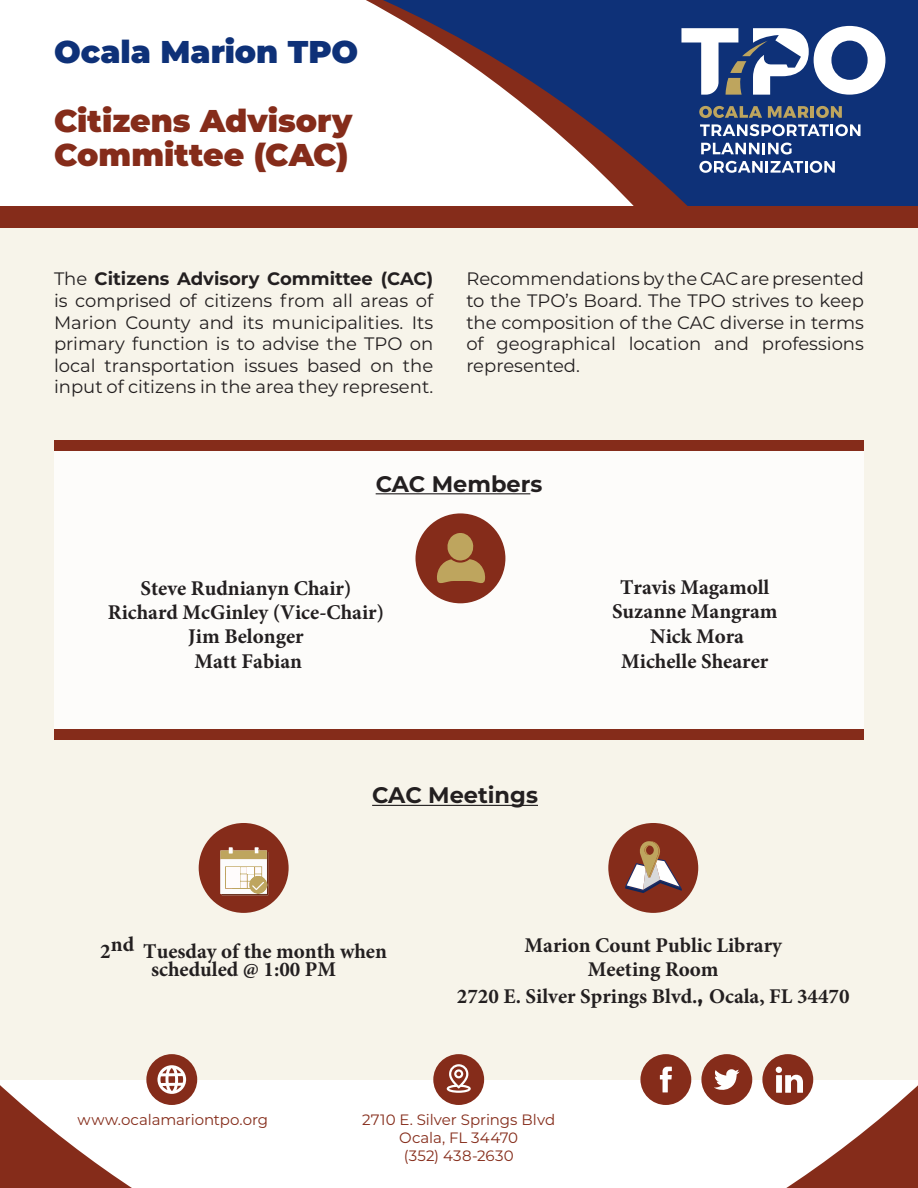
<style>
.page{position:relative;width:918px;height:1188px;background:#fff}
.page>*{position:absolute;margin:0;border:0;box-sizing:border-box;transform-origin:0 0}
.t1{font:900 31.5px/34.5px "Montserrat";color:#852c1a}
.t2{font:900 31.5px "Montserrat";color:#0e3178}
.t3{font:700 22.5px "Montserrat";color:#231f20}
.t4{font:700 21px/24.3px "Minion Pro";color:#231f20;text-align:center}
.t5{font:18px/21.6px "Montserrat";color:#231f20;text-align:justify}
.t6{font:15px/18px "Montserrat";color:#852c1a;text-align:center}
.s1{font-weight:700}
.s2{font-family:"Montserrat"}
</style>
<div class="page">
<svg style="left:0;top:1080px;width:198px;height:108px"></svg>
<svg style="left:383px;top:0;width:535px;height:206px;fill:#0e3178"></svg>
<div style="left:0;top:207px;width:918px;height:873px;background:#f7f4ea"></div>
<div style="left:433px;top:1054px;width:51px;height:51px;background:#852c1a;border-radius:50%"></div>
<svg style="left:447px;top:1064px;width:24px;height:29px"></svg>
<div style="left:146px;top:1054px;width:51px;height:51px;background:#852c1a;border-radius:50%"></div>
<svg style="left:157px;top:1065px;width:29px;height:29px"></svg>
<div style="left:640px;top:1054px;width:51px;height:51px;background:#852c1a;border-radius:50%"></div>
<svg style="left:660px;top:1067px;width:12px;height:25px"></svg>
<svg style="left:699px;top:106px;width:63px;height:12px"></svg>
<svg style="left:768px;top:106px;width:74px;height:12px"></svg>
<svg style="left:681px;top:26px;width:204px;height:69px"></svg>
<svg style="left:700px;top:124px;width:161px;height:12px"></svg>
<svg style="left:701px;top:143px;width:91px;height:12px"></svg>
<svg style="left:699px;top:161px;width:136px;height:12px"></svg>
<div style="left:0;top:206px;width:918px;height:21px;background:#852c1a"></div>
<div style="left:54px;top:451px;width:810px;height:278px;background:#fff"></div>
<hr style="left:372px;top:805px;width:166px;height:1px;background:#231f20">
<div style="left:54px;top:440px;width:810px;height:11px;background:#852c1a"></div>
<svg style="left:702px;top:1054px;width:216px;height:134px"></svg>
<hr style="left:376px;top:493px;width:154px;height:1px;background:#231f20">
<div style="left:54px;top:729px;width:810px;height:11px;background:#852c1a"></div>
<svg style="left:199px;top:823px;width:90px;height:90px"></svg>
<svg style="left:415px;top:513px;width:90px;height:90px"></svg>
<svg style="left:608px;top:823px;width:90px;height:90px"></svg>
<h1 class="t2" style="left:54px;top:28px;width:306px">Ocala Marion TPO</h1>
<h1 class="t1" style="left:54px;top:101px;width:300px">Citizens Advisory<br>Committee (CAC)</h1>
<p class="t5" style="left:54px;top:268px;width:381px">The <span class="s1">Citizens Advisory Committee (CAC) </span>is comprised of citizens from all areas of Marion County and its municipalities. Its primary function is to advise the TPO on local transportation issues based on the input of citizens in the area they represent.</p>
<p class="t5" style="left:466px;top:267px;width:399px">Recommendations by the CAC are presented to the TPO’s Board. The TPO strives to keep the composition of the CAC diverse in terms of geographical location and professions represented.</p>
<p class="t3" style="left:376px;top:467px;width:168px">CAC Members</p>
<p class="t4" style="left:108px;top:576px;width:278px">Steve Rudnianyn Chair)<br>Richard McGinley (Vice-Chair)<br>Jim Belonger<br>Matt Fabian</p>
<p class="t4" style="left:612px;top:574px;width:167px">Travis Magamoll<br>Suzanne Mangram<br>Nick Mora<br>Michelle Shearer</p>
<p class="t3" style="left:372px;top:779px;width:167px">CAC Meetings</p>
<p class="t4" style="left:100px;top:942px;width:288px;line-height:18.1px">2nd Tuesday of the month when scheduled @ 1:00 PM</p>
<p class="t4" style="left:525px;top:934px;width:259px;line-height:23.7px">Marion Count Public Library<br>Meeting Room</p>
<p class="t4" style="left:457px;top:984px;width:394px">2720 E. Silver Springs Blvd.<span class="s2">,</span> Ocala, FL 34470</p>
<p class="t6" style="left:77px;top:1110px;width:192px">www.ocalamariontpo.org</p>
<p class="t6" style="left:362px;top:1110px;width:195px">2710 E. Silver Springs Blvd<br>Ocala, FL 34470<br>(352) 438-2630</p>
</div>
